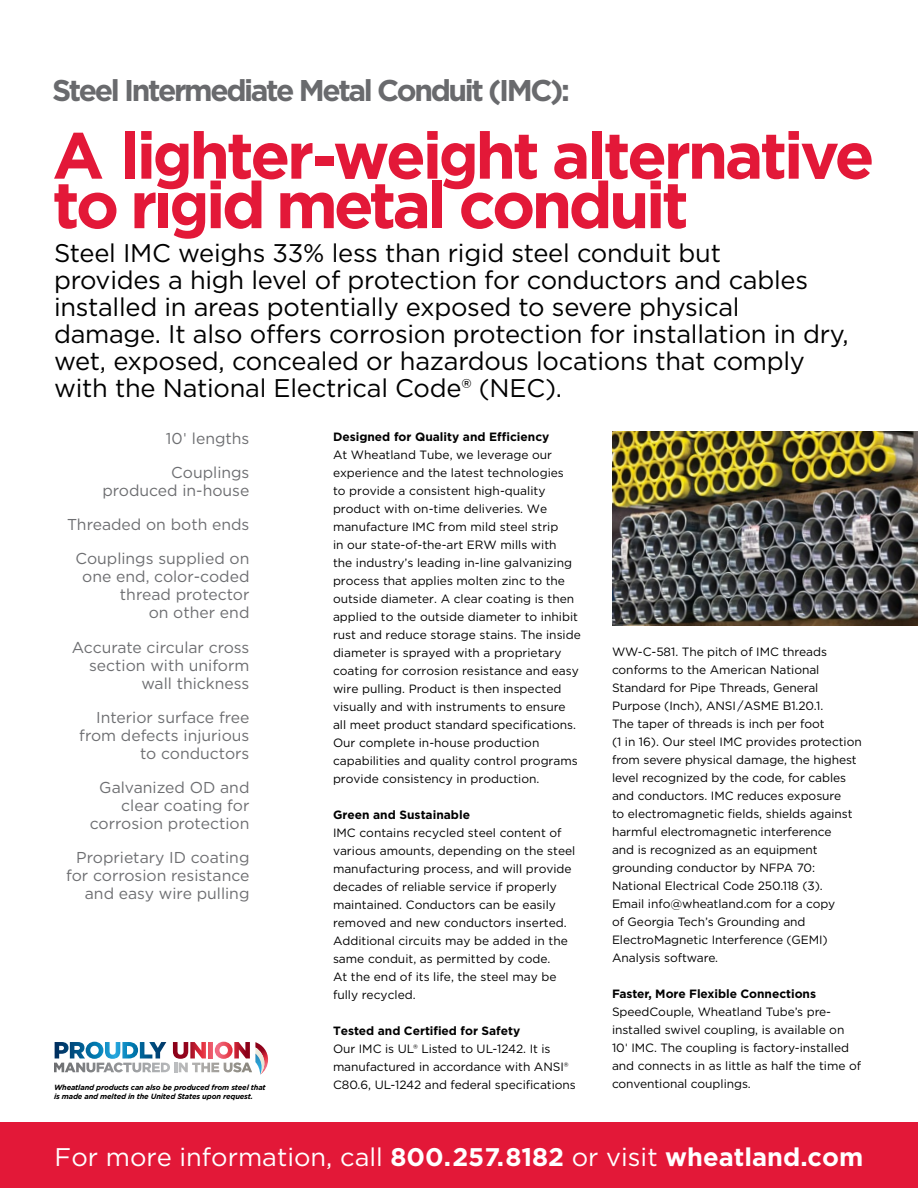
<style>
.page{position:relative;width:918px;height:1188px;background:#fff}
.page>*{position:absolute;margin:0;border:0;box-sizing:border-box;transform-origin:0 0}
.t1{font:700 65.25px/49.5px "Gotham";letter-spacing:-.05em;color:#e31838}
.t2{font:700 30px "Gotham";letter-spacing:-.08em;color:#696a6d}
.t3{font:25.5px/27px "Gotham";letter-spacing:-.01em;color:#000}
.t4{font:25.5px "Gotham";color:#fff}
.t5{font:15.75px/18px "Gotham";color:#6d6e71;text-align:right}
.t6{font:12px/18px "Gotham";color:#000}
.t7{font:700 12px "Gotham";letter-spacing:-.005em;color:#000}
.t8{font:italic 700 7.5px/9px "Gotham";letter-spacing:-.02em;color:#000}
.s1{font-family:"Frutiger LT Std";font-weight:300}
.s2{font-weight:700}
</style>
<div class="page">
<div style="left:0;top:1123px;width:918px;height:65px;background:#e31838"></div>
<img style="left:612px;top:431px;width:306px;height:195px">
<svg style="left:54px;top:1042px;width:214px;height:33px"></svg>
<h2 class="t2" style="left:52px;top:70px;width:519px">Steel Intermediate Metal Conduit (IMC):</h2>
<h1 class="t1" style="left:52px;top:130px;width:824px">A lighter-weight alternative to rıgid metal conduit</h1>
<p class="t3" style="left:54px;top:239px;width:796px">Steel IMC weighs 33% less than rigid steel conduit but<br>provides a high level of protection for conductors and cables installed in areas potentially exposed to severe physical damage. It also offers corrosion protection for installation in dry, wet, exposed, concealed or hazardous locations that comply with the National Electrical Code® (NEC).</p>
<h3 class="t5" style="left:166px;top:421px;width:85px;line-height:34.2px;text-align:center">10<span class="s1">'</span> lengths<br>Couplings</h3>
<h3 class="t5" style="left:67px;top:473px;width:184px;line-height:34.2px">produced in-house<br>Threaded on both ends<br>Couplings supplied on</h3>
<h3 class="t5" style="left:82px;top:568px;width:169px">one end, color-coded thread protector<br>on other end</h3>
<h3 class="t5" style="left:72px;top:638px;width:179px">Accurate circular cross section with uniform wall thickness</h3>
<h3 class="t5" style="left:79px;top:708px;width:172px">Interior surface free from defects injurious to conductors</h3>
<h3 class="t5" style="left:90px;top:778px;width:161px">Galvanized OD and clear coating for corrosion protection</h3>
<h3 class="t5" style="left:66px;top:848px;width:185px">Proprietary ID coating for corrosion resistance and easy wire pulling</h3>
<p class="t8" style="left:54px;top:1083px;width:213px">Wheatland products can also be produced from steel that is made and melted in the United States upon request.</p>
<p class="t7" style="left:333px;top:429px;width:218px">Designed for Quality and Efficiency</p>
<p class="t6" style="left:333px;top:445px;width:249px">At Wheatland Tube, we leverage our experience and the latest technologies<br>to provide a consistent high-quality product with on-time deliveries. We manufacture IMC from mild steel strip<br>in our state-of-the-art ERW mills with<br>the industry’s leading in-line galvanizing process that applies molten zinc to the outside diameter. A clear coating is then applied to the outside diameter to inhibit rust and reduce storage stains. The inside diameter is sprayed with a proprietary coating for corrosion resistance and easy wire pulling. Product is then inspected visually and with instruments to ensure all meet product standard specifications.<br>Our complete in-house production capabilities and quality control programs provide consistency in production.</p>
<p class="t7" style="left:333px;top:807px;width:139px">Green and Sustainable</p>
<p class="t6" style="left:333px;top:823px;width:244px">IMC contains recycled steel content of various amounts, depending on the steel manufacturing process, and will provide decades of reliable service if properly maintained. Conductors can be easily removed and new conductors inserted.<br>Additional circuits may be added in the same conduit, as permitted by code.<br>At the end of its life, the steel may be fully recycled.</p>
<p class="t7" style="left:333px;top:1023px;width:189px">Tested and Certified for Safety</p>
<p class="t6" style="left:333px;top:1039px;width:244px">Our IMC is UL® Listed to UL-1242. It is manufactured in accordance with ANSI®<br>C80.6, UL-1242 and federal specifications</p>
<p class="t6" style="left:612px;top:643px;width:251px">WW-C-581. The pitch of IMC threads conforms to the American National Standard for Pipe Threads, General Purpose (Inch), ANSI / ASME B1.20.1.<br>The taper of threads is inch per foot<br>(1 in 16). Our steel IMC provides protection from severe physical damage, the highest level recognized by the code, for cables and conductors. IMC reduces exposure<br>to electromagnetic fields, shields against harmful electromagnetic interference<br>and is recognized as an equipment grounding conductor by NFPA 70:<br>National Electrical Code 250.118 (3).<br>Email info@wheatland.com for a copy<br>of Georgia Tech’s Grounding and ElectroMagnetic Interference (GEMI)<br>Analysis software.</p>
<p class="t7" style="left:612px;top:986px;width:206px">Faster, More Flexible Connections</p>
<p class="t6" style="left:612px;top:1003px;width:251px">SpeedCouple, Wheatland Tube’s pre&shy;installed swivel coupling, is available on 10<span class="s1">'</span> IMC. The coupling is factory-installed and connects in as little as half the time of conventional couplings.</p>
<h3 class="t4" style="left:55px;top:1140px;width:810px">For more information, call <span class="s2">800.257.8182</span> or visit <span class="s2">wheatland.com</span></h3>
</div>
